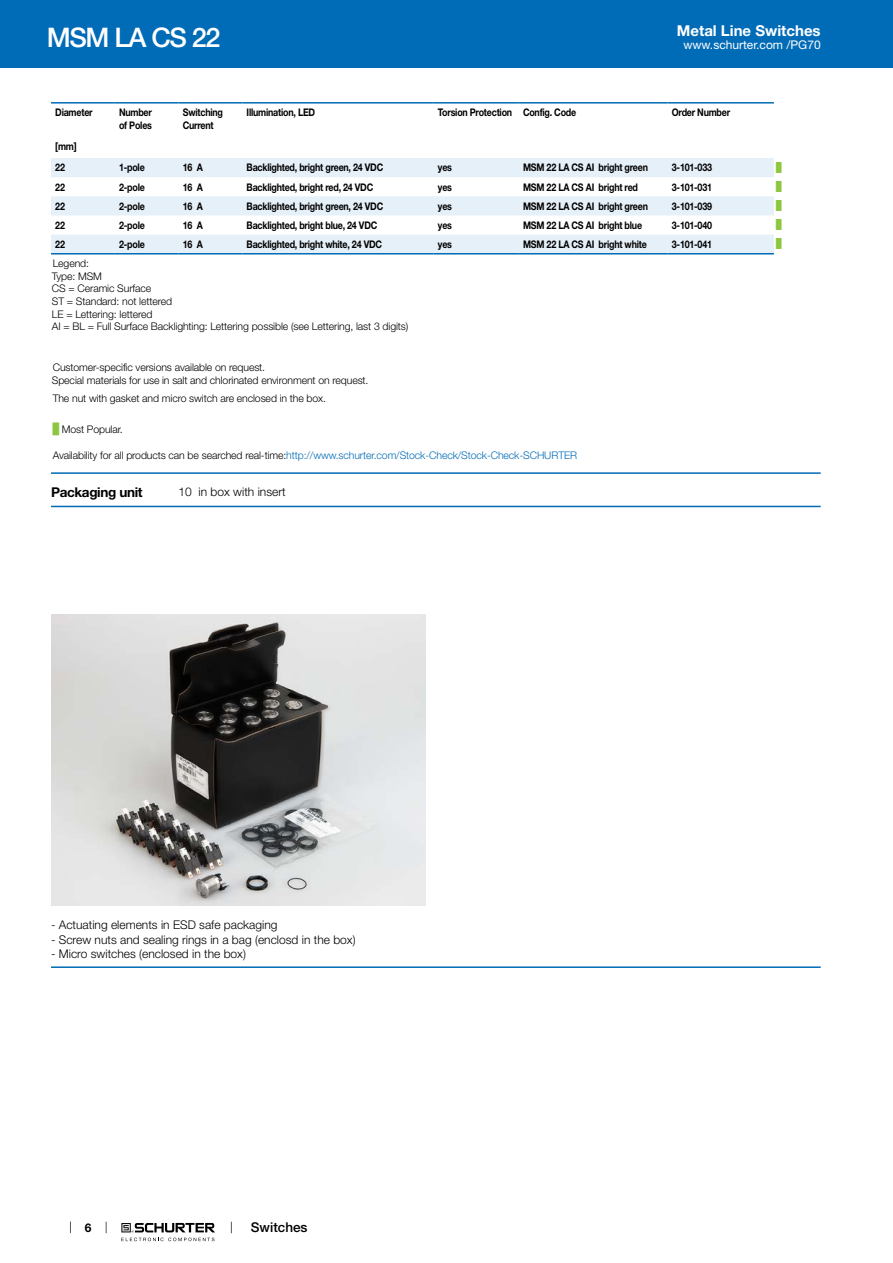
<style>
.page{position:relative;width:893px;height:1263px;background:#fff}
.page>*{position:absolute;margin:0;border:0;box-sizing:border-box;transform-origin:0 0}
.t1{font:500 27px "Helvetica Neue LT";letter-spacing:-.05em;color:#fff}
.t2{font:700 15px "Helvetica Neue LT";color:#fff}
.t3{font:700 13.5px "Helvetica Neue LT";letter-spacing:-.025em;color:#000}
.t4{font:500 13.5px "Helvetica Neue LT";color:#000}
.t5{font:300 12px "Helvetica Neue LT";color:#000}
.t6{font:12px "Helvetica Neue LT";color:#fff}
.t7{font:700 12px "Helvetica Neue LT";color:#000}
.t8{font:700 10.5px/12.6px "Helvetica Neue LT";letter-spacing:-.025em;color:#000;scale:.85 1}
.t9{font:300 10.5px/12.6px "Helvetica Neue LT";letter-spacing:-.01em;color:#000}
.t10{font:300 10.5px "Helvetica Neue LT";letter-spacing:-.01em;color:#006bb6}
.t11{font:9px "Arial Unicode MS";color:#8dc63f}
.s1{font-family:"Arial Unicode MS";font-weight:400;color:#8dc63f}
.s2{color:#000}
</style>
<div class="page">
<svg style="left:70px;top:1221px;width:1px;height:12px"></svg>
<svg style="left:121px;top:1223px;width:94px;height:18px"></svg>
<div style="left:0;top:0;width:893px;height:68px;background:#006bb6"></div>
<svg style="left:51px;top:158px;width:723px;height:95px;fill:#e6f0f8"></svg>
<hr style="left:51px;top:102px;width:64px;height:2px;background:#006bb6">
<hr style="left:115px;top:102px;width:64px;height:2px;background:#006bb6">
<hr style="left:179px;top:102px;width:63px;height:2px;background:#006bb6">
<hr style="left:242px;top:102px;width:192px;height:2px;background:#006bb6">
<hr style="left:434px;top:102px;width:85px;height:2px;background:#006bb6">
<hr style="left:519px;top:102px;width:149px;height:2px;background:#006bb6">
<hr style="left:668px;top:102px;width:106px;height:2px;background:#006bb6">
<hr style="left:51px;top:253px;width:64px;height:1px;background:#006bb6">
<hr style="left:115px;top:253px;width:64px;height:1px;background:#006bb6">
<hr style="left:179px;top:253px;width:63px;height:1px;background:#006bb6">
<hr style="left:242px;top:253px;width:192px;height:1px;background:#006bb6">
<hr style="left:434px;top:253px;width:85px;height:1px;background:#006bb6">
<hr style="left:519px;top:253px;width:149px;height:1px;background:#006bb6">
<hr style="left:668px;top:253px;width:106px;height:1px;background:#006bb6">
<hr style="left:51px;top:472px;width:770px;height:2px;background:#006bb6">
<hr style="left:51px;top:506px;width:770px;height:1px;background:#006bb6">
<img style="left:51px;top:614px;width:374px;height:292px">
<hr style="left:51px;top:966px;width:770px;height:2px;background:#006bb6">
<h1 class="t1" style="left:47px;top:21px;width:175px">MSM LA CS 22</h1>
<h2 class="t2" style="left:677px;top:21px;width:145px">Metal Line Switches</h2>
<p class="t6" style="left:683px;top:38px;width:139px">www.schurter.com /PG70</p>
<p class="t8" style="left:55px;top:106px;width:46px">Diameter</p>
<p class="t8" style="left:119px;top:106px;width:40px">Number of Poles</p>
<p class="t8" style="left:183px;top:106px;width:49px">Switching<br>Current</p>
<p class="t8" style="left:247px;top:106px;width:82px">Illumination, LED</p>
<p class="t8" style="left:438px;top:106px;width:164px">Torsion Protection Config. Code</p>
<p class="t8" style="left:672px;top:106px;width:70px">Order Number</p>
<p class="t8" style="left:55px;top:136px;width:27px;line-height:21.3px">[mm]<br>22</p>
<p class="t8" style="left:119px;top:161px;width:32px">1-pole</p>
<p class="t8" style="left:183px;top:161px;width:25px">16 A</p>
<p class="t8" style="left:247px;top:161px;width:162px">Backlighted, bright green, 24 VDC</p>
<p class="t8" style="left:438px;top:161px;width:18px">yes</p>
<p class="t8" style="left:523px;top:161px;width:149px">MSM 22 LA CS AI bright green</p>
<p class="t8" style="left:672px;top:161px;width:49px">3-101-033</p>
<p class="t11" style="left:776px;top:161px;width:7px">█</p>
<p class="t8" style="left:55px;top:180px;width:13px">22</p>
<p class="t8" style="left:119px;top:180px;width:32px">2-pole</p>
<p class="t8" style="left:183px;top:180px;width:25px">16 A</p>
<p class="t8" style="left:247px;top:180px;width:151px">Backlighted, bright red, 24 VDC</p>
<p class="t8" style="left:438px;top:180px;width:18px">yes</p>
<p class="t8" style="left:523px;top:180px;width:137px">MSM 22 LA CS AI bright red</p>
<p class="t8" style="left:672px;top:180px;width:49px">3-101-031</p>
<p class="t11" style="left:776px;top:180px;width:7px">█</p>
<p class="t8" style="left:55px;top:199px;width:13px">22</p>
<p class="t8" style="left:119px;top:199px;width:32px">2-pole</p>
<p class="t8" style="left:183px;top:199px;width:25px">16 A</p>
<p class="t8" style="left:247px;top:199px;width:162px">Backlighted, bright green, 24 VDC</p>
<p class="t8" style="left:438px;top:199px;width:18px">yes</p>
<p class="t8" style="left:523px;top:199px;width:149px">MSM 22 LA CS AI bright green</p>
<p class="t8" style="left:672px;top:199px;width:49px">3-101-039</p>
<p class="t11" style="left:776px;top:199px;width:7px">█</p>
<p class="t8" style="left:55px;top:219px;width:13px">22</p>
<p class="t8" style="left:119px;top:219px;width:32px">2-pole</p>
<p class="t8" style="left:183px;top:219px;width:25px">16 A</p>
<p class="t8" style="left:247px;top:219px;width:155px">Backlighted, bright blue, 24 VDC</p>
<p class="t8" style="left:438px;top:219px;width:18px">yes</p>
<p class="t8" style="left:523px;top:219px;width:142px">MSM 22 LA CS AI bright blue</p>
<p class="t8" style="left:672px;top:219px;width:49px">3-101-040</p>
<p class="t11" style="left:776px;top:219px;width:7px">█</p>
<p class="t8" style="left:55px;top:238px;width:13px">22</p>
<p class="t8" style="left:119px;top:238px;width:32px">2-pole</p>
<p class="t8" style="left:183px;top:238px;width:25px">16 A</p>
<p class="t8" style="left:247px;top:238px;width:161px">Backlighted, bright white, 24 VDC</p>
<p class="t8" style="left:438px;top:238px;width:18px">yes</p>
<p class="t8" style="left:523px;top:238px;width:147px">MSM 22 LA CS AI bright white</p>
<p class="t8" style="left:672px;top:238px;width:49px">3-101-041</p>
<p class="t11" style="left:776px;top:238px;width:7px">█</p>
<p class="t9" style="left:52px;top:257px;width:358px">Legend:<br>Type: MSM<br>CS = Ceramic Surface<br>ST = Standard: not lettered<br>LE = Lettering: lettered<br>AI = BL = Full Surface Backlighting: Lettering possible (see Lettering, last 3 digits)</p>
<p class="t9" style="left:52px;top:361px;width:318px">Customer-specific versions available on request.<br>Special materials for use in salt and chlorinated environment on request.</p>
<p class="t9" style="left:53px;top:392px;width:275px">The nut with gasket and micro switch are enclosed in the box.</p>
<p class="t9" style="left:53px;top:422px;width:72px"><span class="s1">█</span> Most Popular.</p>
<p class="t10" style="left:53px;top:449px;width:526px"><span class="s2">Availability for all products can be searched real-time:</span>http://www.schurter.com/Stock-Check/Stock-Check-SCHURTER</p>
<p class="t3" style="left:51px;top:484px;width:93px">Packaging unit</p>
<p class="t5" style="left:179px;top:484px;width:109px">10 in box with insert</p>
<p class="t5" style="left:51px;top:917px;width:228px">- Actuating elements in ESD safe packaging</p>
<p class="t5" style="left:51px;top:932px;width:306px">- Screw nuts and sealing rings in a bag (enclosd in the box)</p>
<p class="t5" style="left:51px;top:946px;width:196px">- Micro switches (enclosed in the box)</p>
<p class="t7" style="left:85px;top:1220px;width:8px">6</p>
<p class="t4" style="left:251px;top:1219px;width:58px">Switches</p>
</div>
